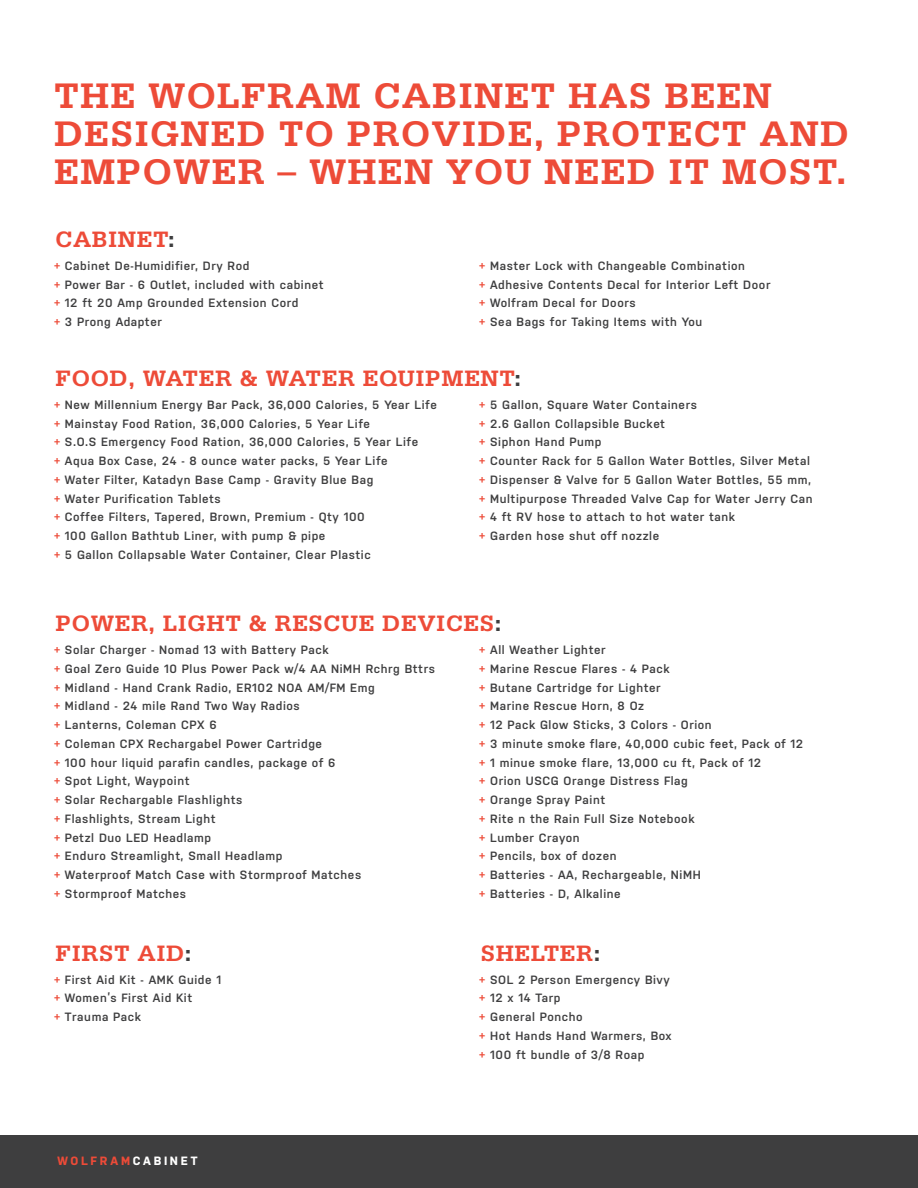
<style>
.page{position:relative;width:918px;height:1188px;background:#fff}
.page>*{position:absolute;margin:0;border:0;box-sizing:border-box;transform-origin:0 0}
.t1{font:700 37.5px/38.2px "Serifa Std";letter-spacing:.03em;color:#ed4b38}
.t2{font:700 23.55px "Serifa Std";letter-spacing:.025em;color:#ed4b38}
.t3{font:600 12px "Nudista";letter-spacing:.05em;color:#3e3e3f}
.t4{font:700 12px "Nudista";letter-spacing:.225em;color:#ed4b38}
.s1{color:#3e3e3f}
.s2{color:#ed4b38}
.s3{color:#fff}
</style>
<div class="page">
<div style="left:0;top:1135px;width:918px;height:53px;background:#3e3e3f"></div>
<p class="t1" style="left:54px;top:76px;width:797px">THE WOLFRAM CABINET HAS BEEN<br>DESIGNED TO PROVIDE, PROTECT AND<br>EMPOWER – WHEN YOU NEED IT MOST.</p>
<p class="t2" style="left:56px;top:225px;width:121px">CABINET<span class="s1">:</span></p>
<p class="t3" style="left:54px;top:257px;width:197px"><span class="s2">+</span> Cabinet De-Humidifier, Dry Rod</p>
<p class="t3" style="left:54px;top:276px;width:271px"><span class="s2">+</span> Power Bar - 6 Outlet, included with cabinet</p>
<p class="t3" style="left:54px;top:295px;width:246px"><span class="s2">+</span> 12 ft 20 Amp Grounded Extension Cord</p>
<p class="t3" style="left:54px;top:313px;width:109px"><span class="s2">+</span> 3 Prong Adapter</p>
<p class="t3" style="left:479px;top:257px;width:267px"><span class="s2">+</span> Master Lock with Changeable Combination</p>
<p class="t3" style="left:479px;top:276px;width:293px"><span class="s2">+</span> Adhesive Contents Decal for Interior Left Door</p>
<p class="t3" style="left:479px;top:295px;width:158px"><span class="s2">+</span> Wolfram Decal for Doors</p>
<p class="t3" style="left:479px;top:313px;width:225px"><span class="s2">+</span> Sea Bags for Taking Items with You</p>
<p class="t2" style="left:56px;top:364px;width:467px">FOOD, WATER &amp; WATER EQUIPMENT<span class="s1">:</span></p>
<p class="t3" style="left:54px;top:396px;width:384px"><span class="s2">+</span> New Millennium Energy Bar Pack, 36,000 Calories, 5 Year Life</p>
<p class="t3" style="left:54px;top:415px;width:317px"><span class="s2">+</span> Mainstay Food Ration, 36,000 Calories, 5 Year Life</p>
<p class="t3" style="left:54px;top:433px;width:366px"><span class="s2">+</span> S.O.S Emergency Food Ration, 36,000 Calories, 5 Year Life</p>
<p class="t3" style="left:54px;top:452px;width:335px"><span class="s2">+</span> Aqua Box Case, 24 - 8 ounce water packs, 5 Year Life</p>
<p class="t3" style="left:54px;top:471px;width:321px"><span class="s2">+</span> Water Filter, Katadyn Base Camp - Gravity Blue Bag</p>
<p class="t3" style="left:54px;top:490px;width:168px"><span class="s2">+</span> Water Purification Tablets</p>
<p class="t3" style="left:54px;top:508px;width:312px"><span class="s2">+</span> Coffee Filters, Tapered, Brown, Premium - Qty 100</p>
<p class="t3" style="left:54px;top:527px;width:273px"><span class="s2">+</span> 100 Gallon Bathtub Liner, with pump &amp; pipe</p>
<p class="t3" style="left:54px;top:546px;width:318px"><span class="s2">+</span> 5 Gallon Collapsable Water Container, Clear Plastic</p>
<p class="t3" style="left:479px;top:396px;width:219px"><span class="s2">+</span> 5 Gallon, Square Water Containers</p>
<p class="t3" style="left:479px;top:415px;width:187px"><span class="s2">+</span> 2.6 Gallon Collapsible Bucket</p>
<p class="t3" style="left:479px;top:433px;width:124px"><span class="s2">+</span> Siphon Hand Pump</p>
<p class="t3" style="left:479px;top:452px;width:332px"><span class="s2">+</span> Counter Rack for 5 Gallon Water Bottles, Silver Metal</p>
<p class="t3" style="left:479px;top:471px;width:334px"><span class="s2">+</span> Dispenser &amp; Valve for 5 Gallon Water Bottles, 55 mm,</p>
<p class="t3" style="left:479px;top:490px;width:335px"><span class="s2">+</span> Multipurpose Threaded Valve Cap for Water Jerry Can</p>
<p class="t3" style="left:479px;top:508px;width:257px"><span class="s2">+</span> 4 ft RV hose to attach to hot water tank</p>
<p class="t3" style="left:479px;top:527px;width:181px"><span class="s2">+</span> Garden hose shut off nozzle</p>
<p class="t2" style="left:56px;top:610px;width:447px">POWER, LIGHT &amp; RESCUE DEVICES<span class="s1">:</span></p>
<p class="t3" style="left:54px;top:641px;width:276px"><span class="s2">+</span> Solar Charger - Nomad 13 with Battery Pack</p>
<p class="t3" style="left:54px;top:660px;width:382px"><span class="s2">+</span> Goal Zero Guide 10 Plus Power Pack w/4 AA NiMH Rchrg Bttrs</p>
<p class="t3" style="left:54px;top:679px;width:322px"><span class="s2">+</span> Midland - Hand Crank Radio, ER102 NOA AM/FM Emg</p>
<p class="t3" style="left:54px;top:697px;width:247px"><span class="s2">+</span> Midland - 24 mile Rand Two Way Radios</p>
<p class="t3" style="left:54px;top:716px;width:164px"><span class="s2">+</span> Lanterns, Coleman CPX 6</p>
<p class="t3" style="left:54px;top:735px;width:270px"><span class="s2">+</span> Coleman CPX Rechargabel Power Cartridge</p>
<p class="t3" style="left:54px;top:754px;width:283px"><span class="s2">+</span> 100 hour liquid parafin candles, package of 6</p>
<p class="t3" style="left:54px;top:772px;width:137px"><span class="s2">+</span> Spot Light, Waypoint</p>
<p class="t3" style="left:54px;top:791px;width:190px"><span class="s2">+</span> Solar Rechargable Flashlights</p>
<p class="t3" style="left:54px;top:810px;width:163px"><span class="s2">+</span> Flashlights, Stream Light</p>
<p class="t3" style="left:54px;top:829px;width:159px"><span class="s2">+</span> Petzl Duo LED Headlamp</p>
<p class="t3" style="left:54px;top:847px;width:230px"><span class="s2">+</span> Enduro Streamlight, Small Headlamp</p>
<p class="t3" style="left:54px;top:866px;width:309px"><span class="s2">+</span> Waterproof Match Case with Stormproof Matches</p>
<p class="t3" style="left:54px;top:885px;width:134px"><span class="s2">+</span> Stormproof Matches</p>
<p class="t3" style="left:479px;top:641px;width:128px"><span class="s2">+</span> All Weather Lighter</p>
<p class="t3" style="left:479px;top:660px;width:192px"><span class="s2">+</span> Marine Rescue Flares - 4 Pack</p>
<p class="t3" style="left:479px;top:679px;width:183px"><span class="s2">+</span> Butane Cartridge for Lighter</p>
<p class="t3" style="left:479px;top:697px;width:166px"><span class="s2">+</span> Marine Rescue Horn, 8 Oz</p>
<p class="t3" style="left:479px;top:716px;width:234px"><span class="s2">+</span> 12 Pack Glow Sticks, 3 Colors - Orion</p>
<p class="t3" style="left:479px;top:735px;width:325px"><span class="s2">+</span> 3 minute smoke flare, 40,000 cubic feet, Pack of 12</p>
<p class="t3" style="left:479px;top:754px;width:283px"><span class="s2">+</span> 1 minue smoke flare, 13,000 cu ft, Pack of 12</p>
<p class="t3" style="left:479px;top:772px;width:210px"><span class="s2">+</span> Orion USCG Orange Distress Flag</p>
<p class="t3" style="left:479px;top:791px;width:127px"><span class="s2">+</span> Orange Spray Paint</p>
<p class="t3" style="left:479px;top:810px;width:217px"><span class="s2">+</span> Rite n the Rain Full Size Notebook</p>
<p class="t3" style="left:479px;top:829px;width:102px"><span class="s2">+</span> Lumber Crayon</p>
<p class="t3" style="left:479px;top:847px;width:139px"><span class="s2">+</span> Pencils, box of dozen</p>
<p class="t3" style="left:479px;top:866px;width:223px"><span class="s2">+</span> Batteries - AA, Rechargeable, NiMH</p>
<p class="t3" style="left:479px;top:885px;width:143px"><span class="s2">+</span> Batteries - D, Alkaline</p>
<p class="t2" style="left:56px;top:939px;width:138px">FIRST AID<span class="s1">:</span></p>
<p class="t2" style="left:481px;top:939px;width:121px">SHELTER<span class="s1">:</span></p>
<p class="t3" style="left:54px;top:971px;width:169px"><span class="s2">+</span> First Aid Kit - AMK Guide 1</p>
<p class="t3" style="left:54px;top:989px;width:140px"><span class="s2">+</span> Women’s First Aid Kit</p>
<p class="t3" style="left:54px;top:1008px;width:88px"><span class="s2">+</span> Trauma Pack</p>
<p class="t3" style="left:479px;top:971px;width:192px"><span class="s2">+</span> SOL 2 Person Emergency Bivy</p>
<p class="t3" style="left:479px;top:989px;width:83px"><span class="s2">+</span> 12 x 14 Tarp</p>
<p class="t3" style="left:479px;top:1008px;width:105px"><span class="s2">+</span> General Poncho</p>
<p class="t3" style="left:479px;top:1027px;width:194px"><span class="s2">+</span> Hot Hands Hand Warmers, Box</p>
<p class="t3" style="left:479px;top:1046px;width:167px"><span class="s2">+</span> 100 ft bundle of 3/8 Roap</p>
<p class="t4" style="left:57px;top:1152px;width:142px">WOLFRAM<span class="s3">CABINET</span></p>
</div>
